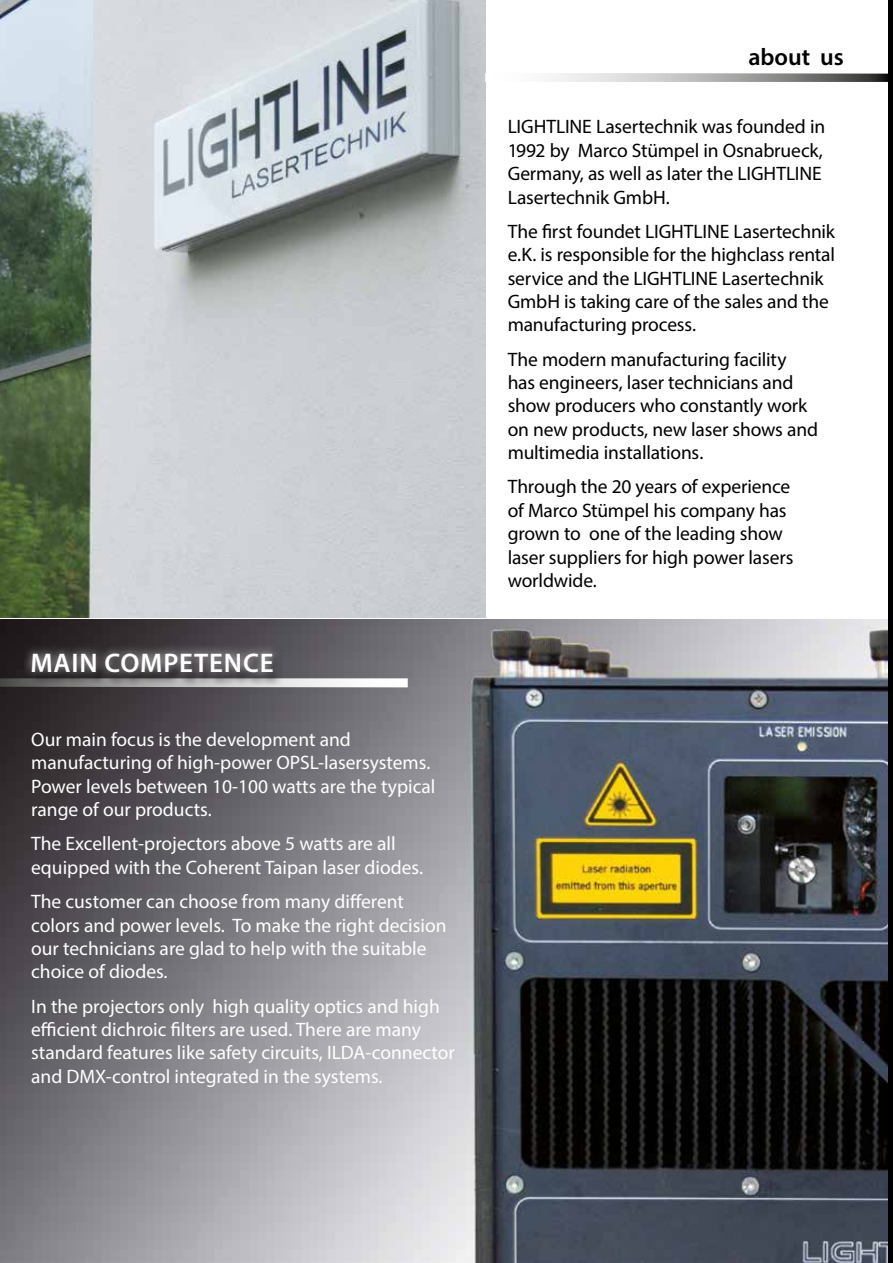
<style>
.page{position:relative;width:893px;height:1263px;background:#fff}
.page>*{position:absolute;margin:0;border:0;box-sizing:border-box;transform-origin:0 0}
.t1{font:600 27px "Myriad Pro";letter-spacing:.03em;color:#fff}
.t2{font:600 24px "Myriad Pro";color:#000}
.t3{font:19.5px/23.4px "Myriad Pro";letter-spacing:-.01em;color:#000}
.t4{font:19.5px/23.4px "Myriad Pro";color:#fff}
</style>
<div class="page">
<img style="left:0;top:0;width:485px;height:617px">
<img style="left:0;top:619px;width:889px;height:644px">
<hr style="left:889px;top:0;width:4px;height:1263px;background:#000">
<svg style="left:0;top:678px;width:408px;height:9px"></svg>
<div style="left:29px;top:653px;width:256px;height:34px;background:#000;opacity:.85"></div>
<div style="left:23px;top:644px;width:259px;height:38px;background:#fff;opacity:.75"></div>
<svg style="left:485px;top:73px;width:404px;height:9px"></svg>
<h1 class="t1" style="left:31px;top:646px;width:245px">MAIN COMPETENCE</h1>
<p class="t4" style="left:31px;top:727px;width:406px">Our main focus is the development and manufacturing of high-power OPSL-lasersystems.<br>Power levels between 10-100 watts are the typical range of our products.</p>
<p class="t4" style="left:31px;top:832px;width:393px">The Excellent-projectors above 5 watts are all equipped with the Coherent Taipan laser diodes.</p>
<p class="t4" style="left:31px;top:889px;width:417px">The customer can choose from many different colors and power levels. To make the right decision our technicians are glad to help with the suitable choice of diodes.</p>
<p class="t4" style="left:31px;top:994px;width:425px">In the projectors only high quality optics and high efficient dichroic filters are used. There are many standard features like safety circuits, ILDA-connector and DMX-control integrated in the systems.</p>
<p class="t2" style="left:748px;top:42px;width:97px">about us</p>
<p class="t3" style="left:508px;top:115px;width:319px">LIGHTLINE Lasertechnik was founded in 1992 by Marco Stümpel in Osnabrueck, Germany, as well as later the LIGHTLINE Lasertechnik GmbH.</p>
<p class="t3" style="left:508px;top:219px;width:329px">The first foundet LIGHTLINE Lasertechnik e.K. is responsible for the highclass rental service and the LIGHTLINE Lasertechnik GmbH is taking care of the sales and the manufacturing process.</p>
<p class="t3" style="left:508px;top:347px;width:312px">The modern manufacturing facility has engineers, laser technicians and show producers who constantly work on new products, new laser shows and multimedia installations.</p>
<p class="t3" style="left:508px;top:475px;width:287px">Through the 20 years of experience of Marco Stümpel his company has grown to one of the leading show laser suppliers for high power lasers worldwide.</p>
</div>
